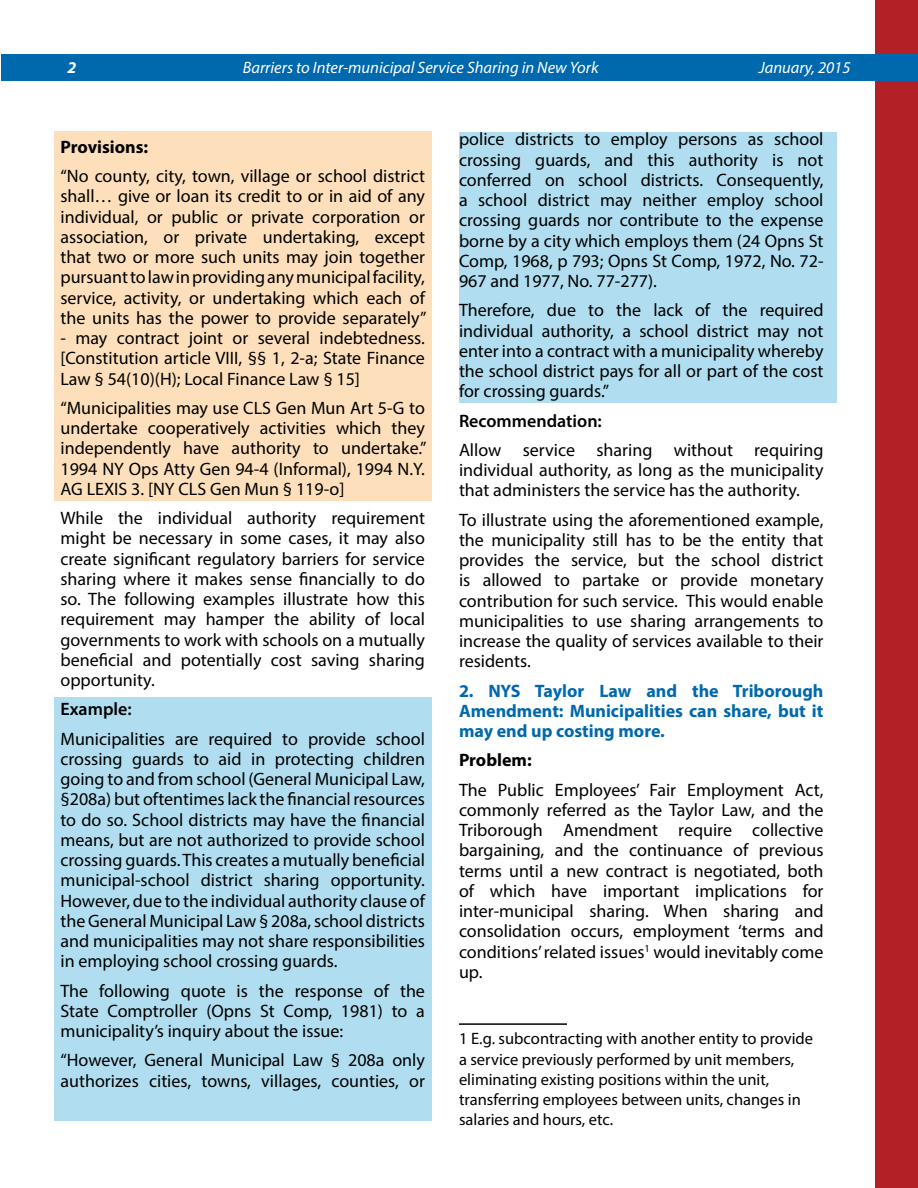
<style>
.page{position:relative;width:918px;height:1188px;background:#fff}
.page>*{position:absolute;margin:0;border:0;box-sizing:border-box;transform-origin:0 0}
.t1{font:18px/20.2px "Myriad Pro";color:#000;text-align:justify}
.t2{font:700 18px/20.2px "Myriad Pro";color:#0068ac;text-align:justify}
.t3{font:600 18px "Myriad Pro";color:#000}
.t4{font:700 18px "Myriad Pro";color:#000}
.t5{font:16.5px/20.2px "Myriad Pro";color:#000}
.t6{font:italic 16.5px "Myriad Pro";color:#fff}
.t7{font:italic 700 16.5px "Myriad Pro";color:#fff}
</style>
<div class="page">
<div style="left:876px;top:0;width:42px;height:1188px;background:#b32025"></div>
<div style="left:1px;top:54px;width:917px;height:27px;background:#0068ac"></div>
<div style="left:459px;top:132px;width:378px;height:270px;background:#b0def0"></div>
<div style="left:54px;top:697px;width:378px;height:423px;background:#b0def0"></div>
<div style="left:54px;top:132px;width:378px;height:369px;background:#fde0bb"></div>
<hr style="left:459px;top:1023px;width:108px;height:2px;background:#000">
<p class="t7" style="left:68px;top:57px;width:10px">2</p>
<p class="t6" style="left:243px;top:57px;width:357px">Barriers to Inter-municipal Service Sharing in New York</p>
<p class="t6" style="left:759px;top:57px;width:93px">January, 2015</p>
<p class="t4" style="left:60px;top:135px;width:89px">Provisions:</p>
<p class="t1" style="left:60px;top:166px;width:368px">“No county, city, town, village or school district shall… give or loan its credit to or in aid of any individual, or public or private corporation or association, or private undertaking, except that two or more such units may join together pursuant to law in providing any municipal facility, service, activity, or undertaking which each of the units has the power to provide separately”</p>
<p class="t1" style="left:60px;top:328px;width:366px">- may contract joint or several indebtedness. [Constitution article VIII, §§ 1, 2-a; State Finance Law § 54(10)(H); Local Finance Law § 15]</p>
<p class="t1" style="left:60px;top:397px;width:368px">“Municipalities may use CLS Gen Mun Art 5-G to undertake cooperatively activities which they independently have authority to undertake.” 1994 NY Ops Atty Gen 94-4 (Informal), 1994 N.Y.<br>AG LEXIS 3. [NY CLS Gen Mun § 119-o]</p>
<p class="t1" style="left:60px;top:508px;width:366px">While the individual authority requirement might be necessary in some cases, it may also create significant regulatory barriers for service sharing where it makes sense financially to do so. The following examples illustrate how this requirement may hamper the ability of local governments to work with schools on a mutually beneficial and potentially cost saving sharing opportunity.</p>
<p class="t3" style="left:60px;top:698px;width:73px">Example:</p>
<p class="t1" style="left:60px;top:728px;width:366px">Municipalities are required to provide school crossing guards to aid in protecting children going to and from school (General Municipal Law, §208a) but oftentimes lack the financial resources to do so. School districts may have the financial means, but are not authorized to provide school crossing guards. This creates a mutually beneficial municipal-school district sharing opportunity.<br>However, due to the individual authority clause of the General Municipal Law § 208a, school districts and municipalities may not share responsibilities in employing school crossing guards.</p>
<p class="t1" style="left:60px;top:980px;width:366px">The following quote is the response of the State Comptroller (Opns St Comp, 1981) to a municipality’s inquiry about the issue:</p>
<p class="t1" style="left:60px;top:1050px;width:366px">“However, General Municipal Law § 208a only authorizes cities, towns, villages, counties, or</p>
<p class="t1" style="left:459px;top:129px;width:366px">police districts to employ persons as school crossing guards, and this authority is not conferred on school districts. Consequently, a school district may neither employ school crossing guards nor contribute to the expense borne by a city which employs them (24 Opns St Comp, 1968, p 793; Opns St Comp, 1972, No. 72- 967 and 1977, No. 77-277).</p>
<p class="t1" style="left:459px;top:300px;width:366px">Therefore, due to the lack of the required individual authority, a school district may not enter into a contract with a municipality whereby the school district pays for all or part of the cost for crossing guards.”</p>
<p class="t3" style="left:459px;top:409px;width:144px">Recommendation:</p>
<p class="t1" style="left:459px;top:439px;width:366px">Allow service sharing without requiring individual authority, as long as the municipality that administers the service has the authority.</p>
<p class="t1" style="left:459px;top:509px;width:366px">To illustrate using the aforementioned example, the municipality still has to be the entity that provides the service, but the school district is allowed to partake or provide monetary contribution for such service. This would enable municipalities to use sharing arrangements to increase the quality of services available to their residents.</p>
<p class="t2" style="left:459px;top:680px;width:366px">2. NYS Taylor Law and the Triborough Amendment: Municipalities can share, but it may end up costing more.</p>
<p class="t4" style="left:459px;top:748px;width:74px">Problem:</p>
<p class="t1" style="left:459px;top:779px;width:366px">The Public Employees’ Fair Employment Act, commonly referred as the Taylor Law, and the Triborough Amendment require collective bargaining, and the continuance of previous terms until a new contract is negotiated, both of which have important implications for inter-municipal sharing. When sharing and consolidation occurs, employment ‘terms and conditions’ related issues<sup>1</sup> would inevitably come up.</p>
<p class="t5" style="left:459px;top:1028px;width:356px">1 E.g. subcontracting with another entity to provide a service previously performed by unit members, eliminating existing positions within the unit, transferring employees between units, changes in salaries and hours, etc.</p>
</div>
